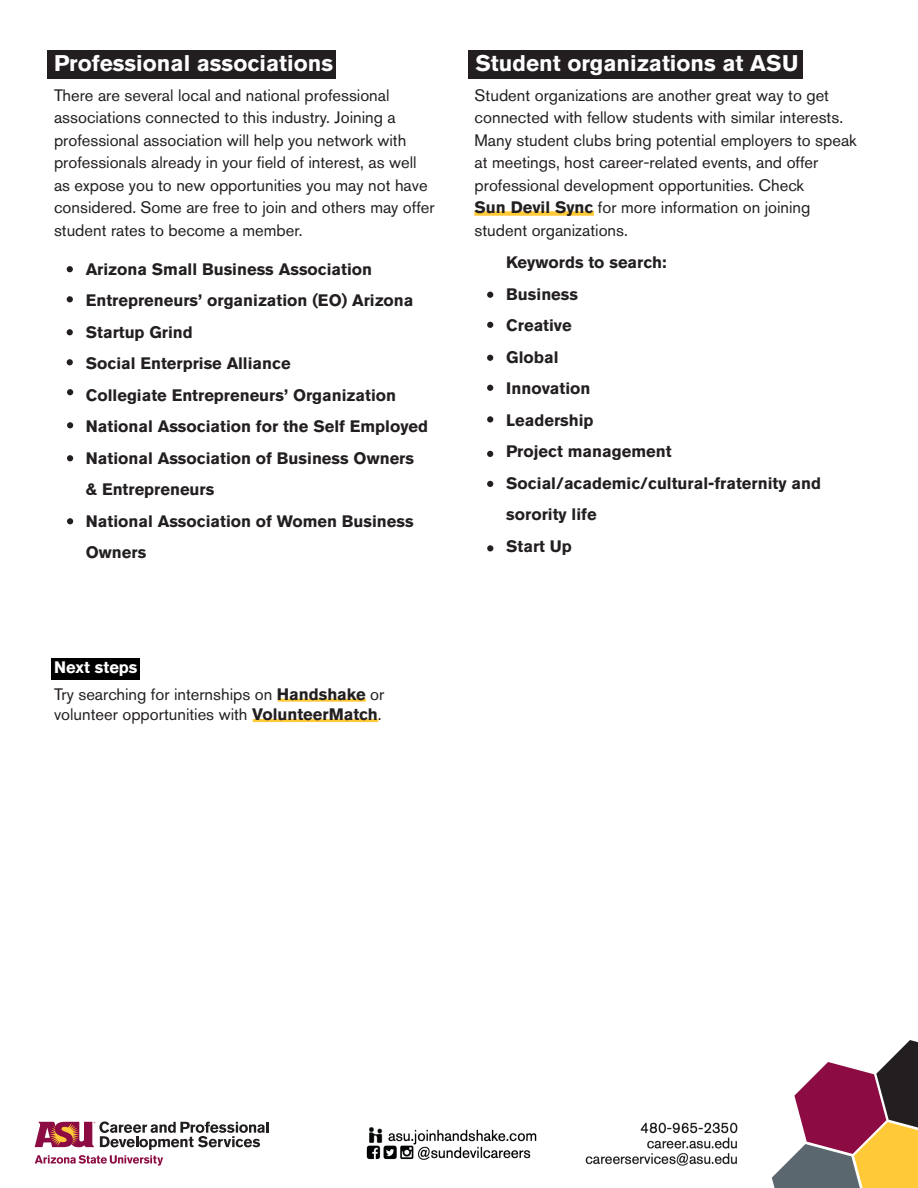
<style>
.page{position:relative;width:918px;height:1188px;background:#fff}
.page>*{position:absolute;margin:0;border:0;box-sizing:border-box;transform-origin:0 0}
.t1{font:700 22.5px "Akzidenz Grotesk Std";color:#fff}
.t2{font:16.5px/22.5px "Akzidenz Grotesk Std";color:#231f20}
.t3{font:700 16.5px/31.5px "Akzidenz Grotesk Std";color:#231f20}
.t4{font:700 16.5px "Akzidenz Grotesk Std";color:#fff}
.s1{font-weight:700}
</style>
<div class="page">
<svg style="left:772px;top:1040px;width:146px;height:148px"></svg>
<svg style="left:35px;top:1121px;width:234px;height:45px"></svg>
<img style="left:366px;top:1127px;width:171px;height:33px">
<img style="left:585px;top:1122px;width:153px;height:44px">
<div style="left:48px;top:51px;width:288px;height:28px;background:#231f20"></div>
<div style="left:469px;top:51px;width:334px;height:28px;background:#231f20"></div>
<svg style="left:67px;top:266px;width:6px;height:6px"></svg>
<svg style="left:487px;top:292px;width:6px;height:6px"></svg>
<svg style="left:67px;top:296px;width:6px;height:6px"></svg>
<svg style="left:487px;top:322px;width:6px;height:6px"></svg>
<div style="left:487px;top:416px;width:6px;height:7px;background:#231f20;border-radius:50%"></div>
<svg style="left:67px;top:329px;width:6px;height:6px"></svg>
<svg style="left:487px;top:355px;width:6px;height:6px"></svg>
<svg style="left:487px;top:451px;width:6px;height:6px"></svg>
<svg style="left:67px;top:359px;width:6px;height:6px"></svg>
<svg style="left:487px;top:385px;width:6px;height:6px"></svg>
<svg style="left:487px;top:481px;width:6px;height:6px"></svg>
<svg style="left:487px;top:545px;width:6px;height:6px"></svg>
<hr style="left:278px;top:699px;width:88px;height:3px;background:#ffc938">
<hr style="left:253px;top:719px;width:125px;height:3px;background:#ffc938">
<div style="left:474px;top:211px;width:120px;height:5px;background:#ffc938"></div>
<svg style="left:67px;top:389px;width:6px;height:6px"></svg>
<svg style="left:67px;top:422px;width:6px;height:6px"></svg>
<svg style="left:67px;top:455px;width:6px;height:6px"></svg>
<svg style="left:67px;top:518px;width:6px;height:6px"></svg>
<div style="left:51px;top:658px;width:89px;height:21px;background:#000001"></div>
<p class="t1" style="left:54px;top:50px;width:280px">Professional associations</p>
<p class="t1" style="left:475px;top:50px;width:324px">Student organizations at ASU</p>
<p class="t2" style="left:54px;top:84px;width:337px">There are several local and national professional</p>
<p class="t2" style="left:54px;top:106px;width:382px">associations connected to this industry. Joining a professional association will help you network with professionals already in your field of interest, as well as expose you to new opportunities you may not have considered. Some are free to join and others may offer student rates to become a member.</p>
<p class="t3" style="left:86px;top:253px;width:288px">Arizona Small Business Association</p>
<p class="t3" style="left:86px;top:285px;width:329px">Entrepreneurs’ organization (EO) Arizona</p>
<p class="t3" style="left:86px;top:316px;width:108px">Startup Grind</p>
<p class="t3" style="left:86px;top:348px;width:206px">Social Enterprise Alliance</p>
<p class="t3" style="left:86px;top:379px;width:312px">Collegiate Entrepreneurs’ Organization</p>
<p class="t3" style="left:86px;top:411px;width:344px">National Association for the Self Employed</p>
<p class="t3" style="left:86px;top:442px;width:330px">National Association of Business Owners</p>
<p class="t3" style="left:86px;top:474px;width:130px">&amp; Entrepreneurs</p>
<p class="t3" style="left:86px;top:505px;width:329px">National Association of Women Business<br>Owners</p>
<p class="t2" style="left:475px;top:84px;width:384px">Student organizations are another great way to get connected with fellow students with similar interests.<br>Many student clubs bring potential employers to speak at meetings, host career-related events, and offer</p>
<p class="t2" style="left:475px;top:174px;width:331px">professional development opportunities. Check</p>
<p class="t2" style="left:475px;top:196px;width:337px"><span class="s1">Sun Devil Sync</span> for more information on joining</p>
<p class="t2" style="left:475px;top:219px;width:155px">student organizations.</p>
<p class="t3" style="left:506px;top:247px;width:162px">Keywords to search:</p>
<p class="t3" style="left:506px;top:278px;width:73px">Business</p>
<p class="t3" style="left:506px;top:310px;width:67px">Creative</p>
<p class="t3" style="left:506px;top:341px;width:54px">Global</p>
<p class="t3" style="left:506px;top:373px;width:86px">Innovation</p>
<p class="t3" style="left:506px;top:404px;width:89px">Leadership</p>
<p class="t3" style="left:506px;top:436px;width:167px">Project management</p>
<p class="t3" style="left:506px;top:467px;width:316px">Social/academic/cultural-fraternity and</p>
<p class="t3" style="left:506px;top:499px;width:92px">sorority life</p>
<p class="t3" style="left:506px;top:530px;width:67px">Start Up</p>
<p class="t4" style="left:54px;top:658px;width:85px">Next steps</p>
<p class="t2" style="left:54px;top:683px;width:332px">Try searching for internships on <span class="s1">Handshake</span> or</p>
<p class="t2" style="left:54px;top:703px;width:329px">volunteer opportunities with <span class="s1">VolunteerMatch</span>.</p>
</div>
